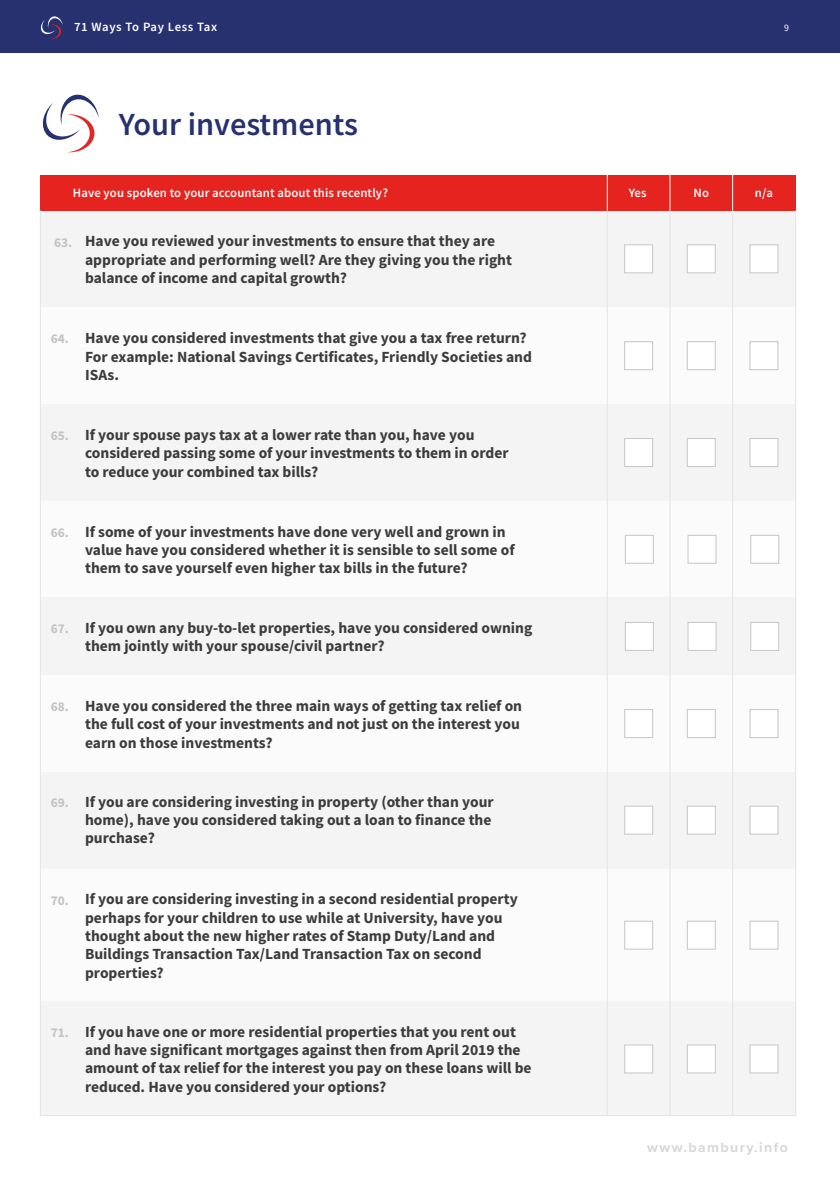
<style>
.page{position:relative;width:840px;height:1191px;background:#fff}
.page>*{position:absolute;margin:0;border:0;box-sizing:border-box;transform-origin:0 0}
.t1{font:600 32.2px "Source Sans Pro";color:#28316f}
.t2{font:700 15.6px/18.4px "Source Sans Pro";color:#3c3c3b}
.t3{font:700 14px "Proxima Nova";letter-spacing:.1em;color:#d8d8da}
.t4{font:700 13.4px "Source Sans Pro";color:#c3c3c3}
.t5{font:600 12.6px "Source Sans Pro";letter-spacing:.01em;color:#fff}
.t6{font:600 12.6px "Source Sans Pro";letter-spacing:.05em;color:#fff}
.t7{font:9.8px "Source Sans Pro";color:#fff}
.s1{font-size:13.4px;color:#c3c3c3}
</style>
<div class="page">
<div style="left:0;top:0;width:839px;height:53px;background:#28316f"></div>
<svg style="left:41px;top:16px;width:22px;height:23px"></svg>
<div style="left:40px;top:210px;width:755px;height:97px;background:#f4f4f4"></div>
<div style="left:40px;top:404px;width:755px;height:97px;background:#f4f4f4"></div>
<div style="left:40px;top:501px;width:755px;height:96px;background:#fbfbfb"></div>
<div style="left:40px;top:675px;width:755px;height:97px;background:#fbfbfb"></div>
<div style="left:40px;top:868px;width:755px;height:134px;background:#fbfbfb"></div>
<div style="left:40px;top:175px;width:755px;height:35px;background:#e5231f"></div>
<div style="left:40px;top:597px;width:755px;height:78px;background:#f4f4f4"></div>
<div style="left:40px;top:772px;width:755px;height:96px;background:#f4f4f4"></div>
<div style="left:40px;top:1002px;width:755px;height:114px;background:#f4f4f4"></div>
<div style="left:40px;top:307px;width:755px;height:97px;background:#fbfbfb"></div>
<div style="left:623px;top:244px;width:29px;height:29px;background:#fff;border:1px solid #c8c9cb"></div>
<div style="left:686px;top:244px;width:29px;height:29px;background:#fff;border:1px solid #c8c9cb"></div>
<div style="left:749px;top:244px;width:29px;height:29px;background:#fff;border:1px solid #c8c9cb"></div>
<hr style="left:606px;top:210px;width:1px;height:906px;background:#e4e3e5">
<hr style="left:40px;top:1115px;width:755px;height:1px;background:#e4e3e5">
<hr style="left:669px;top:210px;width:1px;height:906px;background:#e4e3e5">
<hr style="left:731px;top:210px;width:1px;height:906px;background:#e4e3e5">
<hr style="left:794px;top:210px;width:1px;height:906px;background:#e4e3e5">
<hr style="left:606px;top:175px;width:1px;height:35px;background:#fff">
<hr style="left:669px;top:175px;width:1px;height:35px;background:#fff">
<hr style="left:731px;top:175px;width:1px;height:35px;background:#fff">
<div style="left:623px;top:438px;width:29px;height:29px;background:#fff;border:1px solid #c8c9cb"></div>
<div style="left:686px;top:438px;width:29px;height:29px;background:#fff;border:1px solid #c8c9cb"></div>
<div style="left:749px;top:438px;width:29px;height:29px;background:#fff;border:1px solid #c8c9cb"></div>
<div style="left:624px;top:535px;width:29px;height:29px;background:#fff;border:1px solid #c8c9cb"></div>
<div style="left:623px;top:805px;width:29px;height:29px;background:#fff;border:1px solid #c8c9cb"></div>
<div style="left:623px;top:709px;width:29px;height:29px;background:#fff;border:1px solid #c8c9cb"></div>
<div style="left:623px;top:920px;width:29px;height:29px;background:#fff;border:1px solid #c8c9cb"></div>
<div style="left:687px;top:535px;width:29px;height:29px;background:#fff;border:1px solid #c8c9cb"></div>
<div style="left:686px;top:805px;width:29px;height:29px;background:#fff;border:1px solid #c8c9cb"></div>
<div style="left:686px;top:709px;width:29px;height:29px;background:#fff;border:1px solid #c8c9cb"></div>
<div style="left:686px;top:920px;width:29px;height:29px;background:#fff;border:1px solid #c8c9cb"></div>
<div style="left:749px;top:535px;width:29px;height:29px;background:#fff;border:1px solid #c8c9cb"></div>
<div style="left:749px;top:805px;width:29px;height:29px;background:#fff;border:1px solid #c8c9cb"></div>
<div style="left:749px;top:709px;width:29px;height:29px;background:#fff;border:1px solid #c8c9cb"></div>
<div style="left:749px;top:920px;width:29px;height:29px;background:#fff;border:1px solid #c8c9cb"></div>
<hr style="left:40px;top:210px;width:1px;height:906px;background:#e4e3e5">
<div style="left:624px;top:622px;width:29px;height:29px;background:#fff;border:1px solid #c8c9cb"></div>
<div style="left:687px;top:622px;width:29px;height:29px;background:#fff;border:1px solid #c8c9cb"></div>
<div style="left:749px;top:622px;width:29px;height:29px;background:#fff;border:1px solid #c8c9cb"></div>
<div style="left:623px;top:1044px;width:29px;height:29px;background:#fff;border:1px solid #c8c9cb"></div>
<div style="left:686px;top:1044px;width:29px;height:29px;background:#fff;border:1px solid #c8c9cb"></div>
<div style="left:749px;top:1044px;width:29px;height:29px;background:#fff;border:1px solid #c8c9cb"></div>
<div style="left:623px;top:341px;width:29px;height:29px;background:#fff;border:1px solid #c8c9cb"></div>
<div style="left:686px;top:341px;width:29px;height:29px;background:#fff;border:1px solid #c8c9cb"></div>
<div style="left:749px;top:341px;width:29px;height:29px;background:#fff;border:1px solid #c8c9cb"></div>
<svg style="left:42px;top:94px;width:57px;height:58px"></svg>
<p class="t6" style="left:74px;top:19px;width:144px">71 Ways To Pay Less Tax</p>
<p class="t7" style="left:783px;top:22px;width:6px">9</p>
<h1 class="t1" style="left:119px;top:103px;width:241px">Your investments</h1>
<p class="t5" style="left:73px;top:185px;width:316px">Have you spoken to your accountant about this recently?</p>
<p class="t5" style="left:628px;top:184px;width:19px">Yes</p>
<p class="t5" style="left:693px;top:184px;width:17px">No</p>
<p class="t5" style="left:754px;top:184px;width:19px">n/a</p>
<p class="t4" style="left:54px;top:233px;width:20px">63.</p>
<p class="t2" style="left:85px;top:232px;width:428px">Have you reviewed your investments to ensure that they are appropriate and performing well? Are they giving you the right balance of income and capital growth?</p>
<p class="t2" style="left:85px;top:328px;width:448px;text-indent:-34px"><span class="s1">64.</span> Have you considered investments that give you a tax free return?<br>For example: National Savings Certificates, Friendly Societies and<br>ISAs.</p>
<p class="t4" style="left:51px;top:427px;width:20px">65.</p>
<p class="t2" style="left:85px;top:425px;width:425px">If your spouse pays tax at a lower rate than you, have you considered passing some of your investments to them in order to reduce your combined tax bills?</p>
<p class="t4" style="left:51px;top:524px;width:20px">66.</p>
<p class="t2" style="left:85px;top:522px;width:431px">If some of your investments have done very well and grown in value have you considered whether it is sensible to sell some of them to save yourself even higher tax bills in the future?</p>
<p class="t4" style="left:51px;top:619px;width:20px">67.</p>
<p class="t2" style="left:85px;top:618px;width:448px">If you own any buy-to-let properties, have you considered owning them jointly with your spouse/civil partner?</p>
<p class="t4" style="left:51px;top:698px;width:20px">68.</p>
<p class="t2" style="left:85px;top:696px;width:438px">Have you considered the three main ways of getting tax relief on the full cost of your investments and not just on the interest you earn on those investments?</p>
<p class="t4" style="left:51px;top:793px;width:20px">69.</p>
<p class="t2" style="left:85px;top:792px;width:410px">If you are considering investing in property (other than your home), have you considered taking out a loan to finance the purchase?</p>
<p class="t4" style="left:51px;top:891px;width:20px">70.</p>
<p class="t2" style="left:85px;top:889px;width:434px">If you are considering investing in a second residential property perhaps for your children to use while at University, have you thought about the new higher rates of Stamp Duty/Land and Buildings Transaction Tax/Land Transaction Tax on second properties?</p>
<p class="t4" style="left:51px;top:1023px;width:20px">71.</p>
<p class="t2" style="left:85px;top:1022px;width:448px">If you have one or more residential properties that you rent out and have significant mortgages against then from April 2019 the amount of tax relief for the interest you pay on these loans will be reduced. Have you considered your options?</p>
<p class="t3" style="left:646px;top:1136px;width:142px">www.bambury.info</p>
</div>
